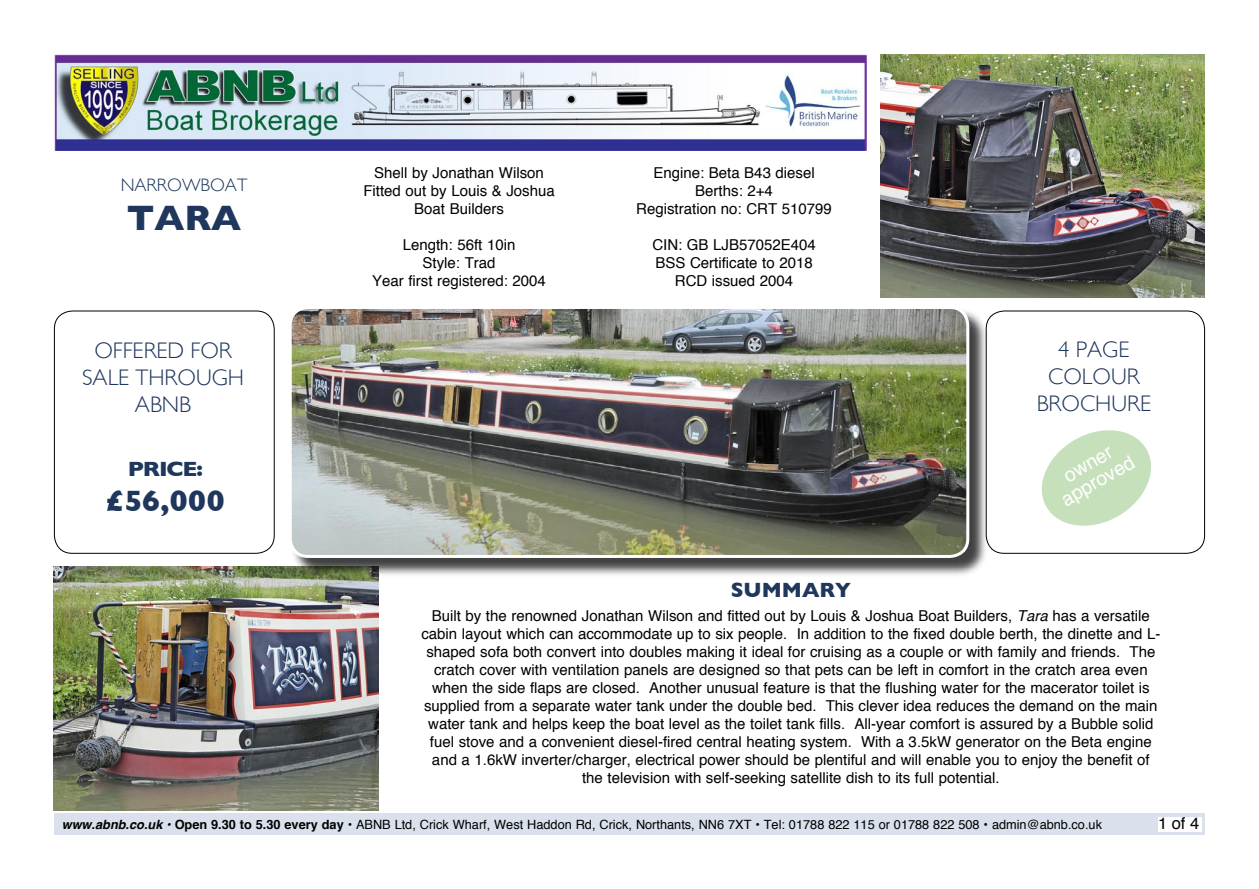
<style>
.page{position:relative;width:1259px;height:889px;background:#fff}
.page>*{position:absolute;margin:0;border:0;box-sizing:border-box;transform-origin:0 0}
.t1{font:700 36px "Gill Sans";color:#1f375c}
.t2{font:700 30px "Gill Sans";color:#1f375c}
.Box_Title{font:300 22.5px/27px "Gill Sans";color:#1f375c;text-align:center}
.t3{font:700 21px "Gill Sans";color:#1f375c}
.t4{font:700 21px "Gill Sans";color:#1f375c;scale:1.1 1}
.t5{font:19.5px/19.5px "Helvetica";color:#fff;text-align:center}
.Box_Title-2{font:300 18px "Gill Sans";color:#1f375c}
.t6{font:16.5px "Helvetica";color:#000}
.t7{font:15px/18px "Helvetica";color:#000;text-align:center}
.t8{font:12.75px "Helvetica";color:#000}
.s1{font-style:italic}
.s2{font-weight:700;font-style:italic}
.s3{font-weight:700}
</style>
<div class="page">
<img style="left:54px;top:54px;width:812px;height:96px">
<img style="left:880px;top:54px;width:325px;height:243px">
<img style="left:54px;top:567px;width:324px;height:243px">
<svg style="left:54px;top:310px;width:221px;height:243px"></svg>
<svg style="left:989px;top:310px;width:216px;height:243px"></svg>
<div style="left:289px;top:307px;width:700px;height:271px;background:#000;opacity:.75"></div>
<img style="left:289px;top:307px;width:681px;height:249px">
<svg style="left:1024px;top:411px;width:144px;height:134px"></svg>
<div style="left:54px;top:813px;width:1151px;height:22px;background:#dae1ec"></div>
<div style="left:1158px;top:817px;width:43px;height:14px;background:#fff"></div>
<p class="Box_Title-2" style="left:121px;top:175px;width:128px">NARROWBOAT</p>
<p class="t1" style="left:127px;top:197px;width:116px">TARA</p>
<p class="Box_Title" style="left:82px;top:337px;width:163px">OFFERED FOR<br>SALE THROUGH</p>
<p class="Box_Title" style="left:135px;top:391px;width:58px">ABNB</p>
<p class="t4" style="left:128px;top:457px;width:70px">PRICE:</p>
<p class="t2" style="left:106px;top:483px;width:120px">£56,000</p>
<p class="t7" style="left:374px;top:164px;width:171px">Shell by Jonathan Wilson</p>
<p class="t7" style="left:363px;top:182px;width:193px">Fitted out by Louis &amp; Joshua</p>
<p class="t7" style="left:414px;top:200px;width:91px">Boat Builders</p>
<p class="t7" style="left:403px;top:236px;width:114px">Length: 56ft 10in</p>
<p class="t7" style="left:422px;top:254px;width:74px">Style: Trad</p>
<p class="t7" style="left:372px;top:272px;width:175px">Year first registered: 2004</p>
<p class="t7" style="left:653px;top:164px;width:163px">Engine: Beta B43 diesel</p>
<p class="t7" style="left:695px;top:182px;width:79px">Berths: 2+4</p>
<p class="t7" style="left:636px;top:200px;width:197px">Registration no: CRT 510799</p>
<p class="t7" style="left:652px;top:236px;width:165px">CIN: GB LJB57052E404</p>
<p class="t7" style="left:655px;top:254px;width:159px">BSS Certificate to 2018</p>
<p class="t7" style="left:675px;top:272px;width:120px">RCD issued 2004</p>
<p class="Box_Title" style="left:1058px;top:336px;width:73px">4 PAGE</p>
<p class="Box_Title" style="left:1036px;top:363px;width:116px">COLOUR<br>BROCHURE</p>
<h3 class="t5" style="left:1048px;top:476px;width:83px;rotate:-30deg">owner approved</h3>
<p class="t3" style="left:730px;top:577px;width:122px">SUMMARY</p>
<p class="t7" style="left:421px;top:607px;width:740px">Built by the renowned Jonathan Wilson and fitted out by Louis &amp; Joshua Boat Builders, <span class="s1">Tara</span> has a versatile cabin layout which can accommodate up to six people. In addition to the fixed double berth, the dinette and L&shy;shaped sofa both convert into doubles making it ideal for cruising as a couple or with family and friends. The cratch cover with ventilation panels are designed so that pets can be left in comfort in the cratch area even when the side flaps are closed. Another unusual feature is that the flushing water for the macerator toilet is supplied from a separate water tank under the double bed. This clever idea reduces the demand on the main water tank and helps keep the boat level as the toilet tank fills. All-year comfort is assured by a Bubble solid fuel stove and a convenient diesel-fired central heating system. With a 3.5kW generator on the Beta engine and a 1.6kW inverter/charger, electrical power should be plentiful and will enable you to enjoy the benefit of the television with self-seeking satellite dish to its full potential.</p>
<p class="t8" style="left:62px;top:815px;width:1041px"><span class="s2">www.abnb.co.uk</span> <span class="s1">•</span> <span class="s3">Open 9.30 to 5.30 every day</span> • ABNB Ltd, Crick Wharf, West Haddon Rd, Crick, Northants, NN6 7XT • Tel: 01788 822 115 or 01788 822 508 • admin@abnb.co.uk</p>
<p class="t6" style="left:1158px;top:811px;width:43px">1 of 4</p>
</div>
